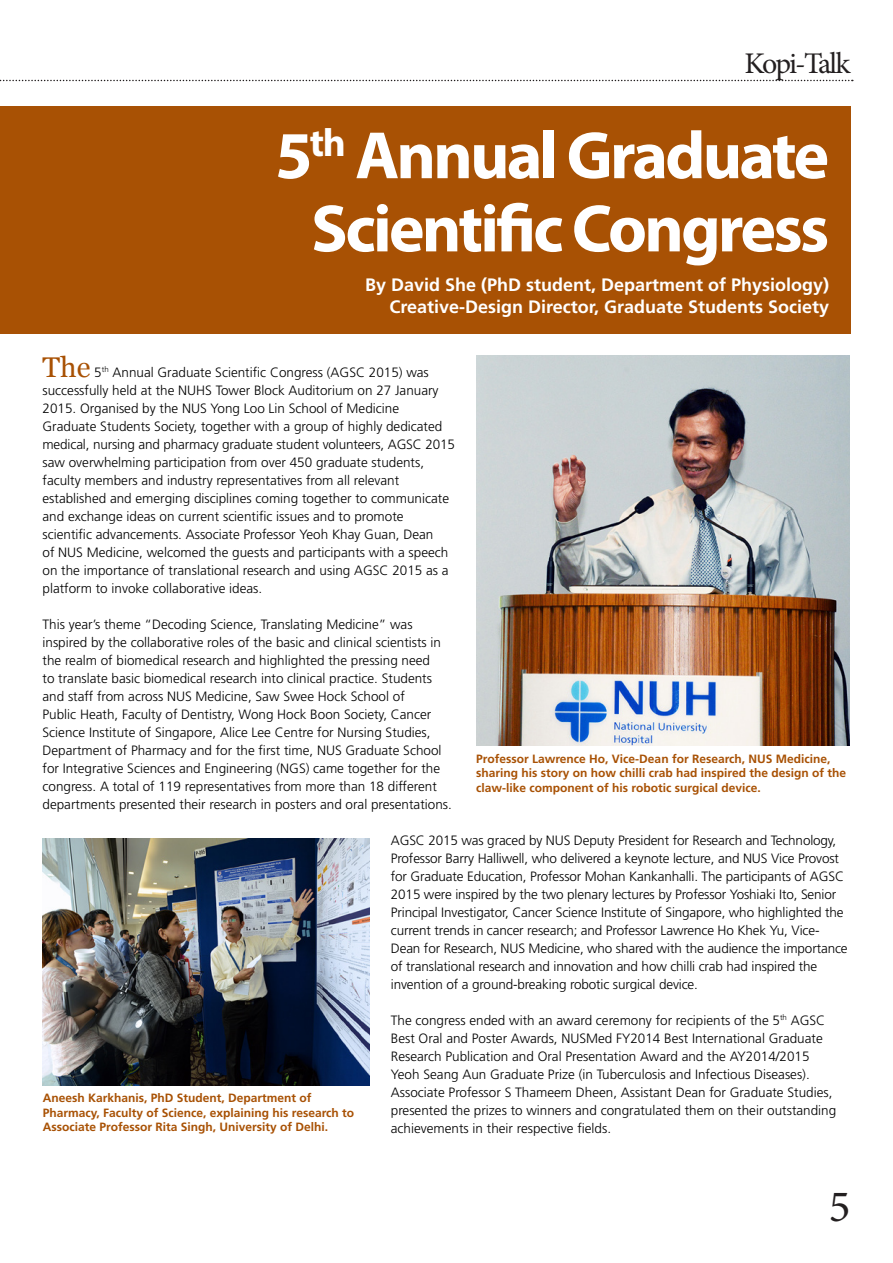
<style>
.page{position:relative;width:893px;height:1263px;background:#fff}
.page>*{position:absolute;margin:0;border:0;box-sizing:border-box;transform-origin:0 0}
.t1{font:700 67.5px/73.2px "Myriad Pro";letter-spacing:-.04em;color:#fff;text-align:center}
.t2{font:45px "Minion Pro";color:#231f20}
.t3{font:30px "Minion Pro";letter-spacing:-.07em;color:#231f20}
.t4{font:700 18px/21.6px "Frutiger LT Std";color:#fff;text-align:right}
.t5{font:300 13.5px/18px "Frutiger LT Std";color:#000}
.t6{font:700 12px/14.4px "Frutiger LT Std";color:#a85104}
.s1{font-family:"Georgia";font-weight:400;font-size:28.5px;color:#a85104}
</style>
<div class="page">
<svg style="left:0;top:80px;width:853px;height:1px"></svg>
<div style="left:0;top:106px;width:850px;height:228px;background:#a85104"></div>
<img style="left:43px;top:838px;width:327px;height:247px">
<img style="left:476px;top:355px;width:374px;height:390px">
<h3 class="t3" style="left:745px;top:43px;width:107px">Kopi-Talk</h3>
<h1 class="t1" style="left:275px;top:117px;width:555px">5<sup>th</sup> Annual Graduate<br>Scientific Congress</h1>
<h3 class="t4" style="left:365px;top:274px;width:466px">By David She (PhD student, Department of Physiology)<br>Creative-Design Director, Graduate Students Society</h3>
<p class="t5" style="left:43px;top:363px;width:414px"><span class="s1">The</span> 5<sup>th</sup> Annual Graduate Scientific Congress (AGSC 2015) was successfully held at the NUHS Tower Block Auditorium on 27 January 2015. Organised by the NUS Yong Loo Lin School of Medicine Graduate Students Society, together with a group of highly dedicated medical, nursing and pharmacy graduate student volunteers, AGSC 2015 saw overwhelming participation from over 450 graduate students, faculty members and industry representatives from all relevant established and emerging disciplines coming together to communicate and exchange ideas on current scientific issues and to promote scientific advancements. Associate Professor Yeoh Khay Guan, Dean<br>of NUS Medicine, welcomed the guests and participants with a speech on the importance of translational research and using AGSC 2015 as a platform to invoke collaborative ideas.</p>
<p class="t5" style="left:43px;top:615px;width:411px">This year’s theme “Decoding Science, Translating Medicine” was inspired by the collaborative roles of the basic and clinical scientists in the realm of biomedical research and highlighted the pressing need<br>to translate basic biomedical research into clinical practice. Students and staff from across NUS Medicine, Saw Swee Hock School of<br>Public Heath, Faculty of Dentistry, Wong Hock Boon Society, Cancer Science Institute of Singapore, Alice Lee Centre for Nursing Studies, Department of Pharmacy and for the first time, NUS Graduate School for Integrative Sciences and Engineering (NGS) came together for the congress. A total of 119 representatives from more than 18 different departments presented their research in posters and oral presentations.</p>
<p class="t5" style="left:391px;top:831px;width:458px">AGSC 2015 was graced by NUS Deputy President for Research and Technology, Professor Barry Halliwell, who delivered a keynote lecture, and NUS Vice Provost for Graduate Education, Professor Mohan Kankanhalli. The participants of AGSC 2015 were inspired by the two plenary lectures by Professor Yoshiaki Ito, Senior Principal Investigator, Cancer Science Institute of Singapore, who highlighted the current trends in cancer research; and Professor Lawrence Ho Khek Yu, Vice-Dean for Research, NUS Medicine, who shared with the audience the importance of translational research and innovation and how chilli crab had inspired the invention of a ground-breaking robotic surgical device.</p>
<p class="t5" style="left:391px;top:1011px;width:447px">The congress ended with an award ceremony for recipients of the 5<sup>th</sup> AGSC Best Oral and Poster Awards, NUSMed FY2014 Best International Graduate Research Publication and Oral Presentation Award and the AY2014/2015<br>Yeoh Seang Aun Graduate Prize (in Tuberculosis and Infectious Diseases).<br>Associate Professor S Thameem Dheen, Assistant Dean for Graduate Studies, presented the prizes to winners and congratulated them on their outstanding achievements in their respective fields.</p>
<p class="t6" style="left:476px;top:751px;width:371px">Professor Lawrence Ho, Vice-Dean for Research, NUS Medicine, sharing his story on how chilli crab had inspired the design of the claw-like component of his robotic surgical device.</p>
<p class="t6" style="left:43px;top:1091px;width:313px">Aneesh Karkhanis, PhD Student, Department of<br>Pharmacy, Faculty of Science, explaining his research to<br>Associate Professor Rita Singh, University of Delhi.</p>
<h2 class="t2" style="left:829px;top:1177px;width:23px">5</h2>
</div>
